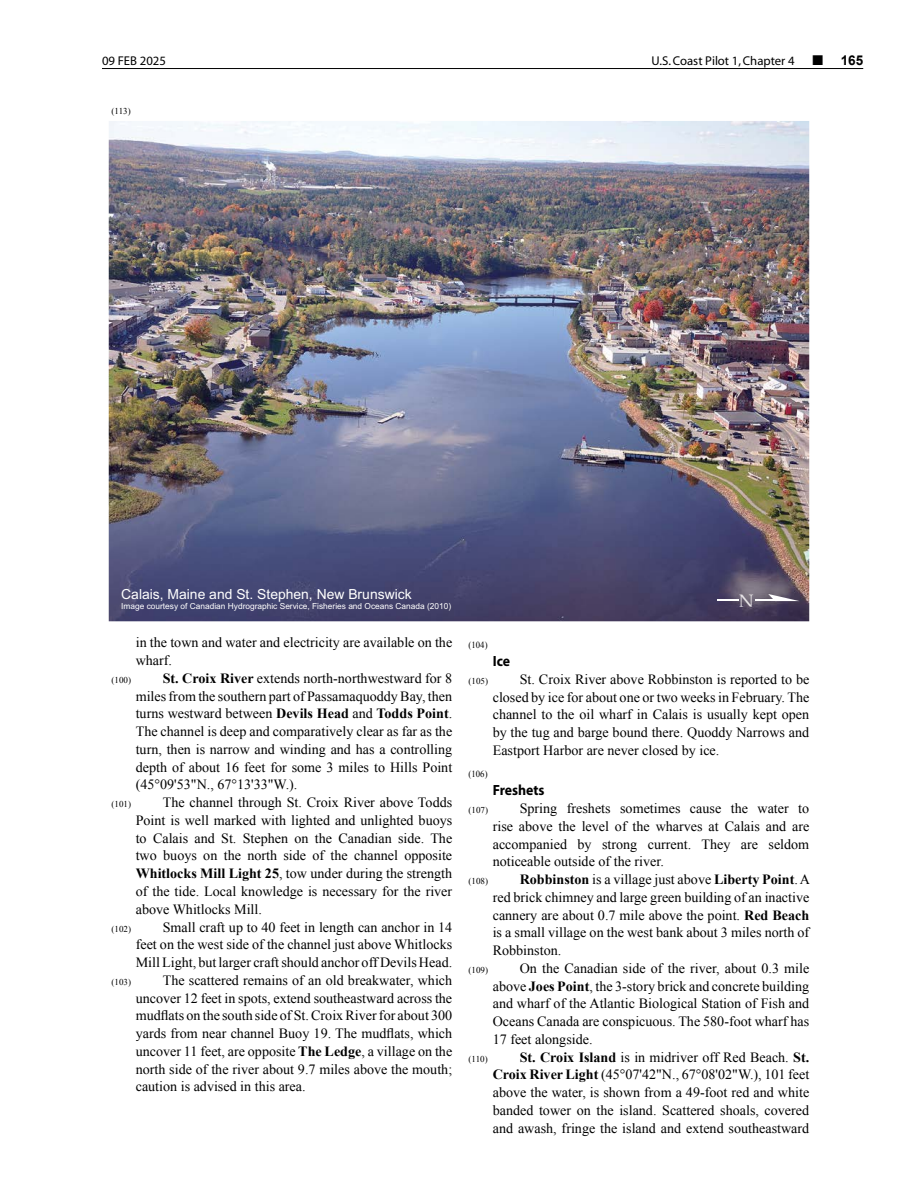
<style>
.page{position:relative;width:918px;height:1188px;background:#fff}
.page>*{position:absolute;margin:0;border:0;box-sizing:border-box;transform-origin:0 0}
.t1{font:18px "Book Antiqua";color:#e8e5e7}
.t2{font:700 14.85px "Myriad";color:#000;scale:.93 1}
.t3{font:14.1px/17.7px "Times New Roman";color:#000;text-align:justify}
.t4{font:13.95px "Arial";color:#fff}
.t5{font:700 13.5px "Arial";color:#000}
.t6{font:12.75px "Myriad";color:#000}
.t7{font:9.3px "Times New Roman";color:#000;scale:.93 1}
.t8{font:9px "Times New Roman";color:#000}
.t9{font:8.4px "Arial";color:#fff}
.s1{font-weight:700}
</style>
<div class="page">
<hr style="left:102px;top:68px;width:761px;height:1px;background:#000">
<img style="left:109px;top:121px;width:700px;height:500px">
<img style="left:739px;top:594px;width:15px;height:13px">
<svg style="left:718px;top:600px;width:21px;height:1px"></svg>
<svg style="left:755px;top:594px;width:44px;height:7px"></svg>
<p class="t6" style="left:102px;top:55px;width:66px">09 FEB 2025</p>
<p class="t6" style="left:651px;top:55px;width:145px">U.S. Coast Pilot 1, Chapter 4</p>
<p class="t5" style="left:841px;top:52px;width:24px">165</p>
<p class="t8" style="left:112px;top:105px;width:21px">(113)</p>
<p class="t4" style="left:121px;top:584px;width:292px">Calais, Maine and St. Stephen, New Brunswick</p>
<p class="t9" style="left:121px;top:600px;width:332px">Image courtesy of Canadian Hydrographic Service, Fisheries and Oceans Canada (2010)</p>
<p class="t1" style="left:739px;top:588px;width:17px">N</p>
<p class="t3" style="left:136px;top:634px;width:318px">in the town and water and electricity are available on the wharf.</p>
<p class="t8" style="left:112px;top:674px;width:21px">(100)</p>
<p class="t3" style="left:136px;top:669px;width:318px;text-indent:27px"><span class="s1">St. Croix River</span> extends north-northwestward for 8 miles from the southern part of Passamaquoddy Bay, then turns westward between <span class="s1">Devils Head</span> and <span class="s1">Todds Point</span>.<br>The channel is deep and comparatively clear as far as the turn, then is narrow and winding and has a controlling depth of about 16 feet for some 3 miles to Hills Point (45°09'53"N., 67°13'33"W.).</p>
<p class="t8" style="left:112px;top:798px;width:21px">(101)</p>
<p class="t3" style="left:136px;top:793px;width:318px;text-indent:27px">The channel through St. Croix River above Todds Point is well marked with lighted and unlighted buoys to Calais and St. Stephen on the Canadian side. The two buoys on the north side of the channel opposite <span class="s1">Whitlocks Mill Light 25</span>, tow under during the strength of the tide. Local knowledge is necessary for the river above Whitlocks Mill.</p>
<p class="t8" style="left:112px;top:922px;width:21px">(102)</p>
<p class="t3" style="left:136px;top:918px;width:318px;text-indent:27px">Small craft up to 40 feet in length can anchor in 14 feet on the west side of the channel just above Whitlocks Mill Light, but larger craft should anchor off Devils Head.</p>
<p class="t8" style="left:112px;top:976px;width:21px">(103)</p>
<p class="t3" style="left:136px;top:971px;width:318px;text-indent:27px">The scattered remains of an old breakwater, which uncover 12 feet in spots, extend southeastward across the mudflats on the south side of St. Croix River for about 300 yards from near channel Buoy 19. The mudflats, which uncover 11 feet, are opposite <span class="s1">The Ledge</span>, a village on the north side of the river about 9.7 miles above the mouth; caution is advised in this area.</p>
<p class="t7" style="left:469px;top:639px;width:22px">(104)</p>
<p class="t2" style="left:493px;top:654px;width:20px">Ice</p>
<p class="t8" style="left:469px;top:675px;width:21px">(105)</p>
<p class="t3" style="left:493px;top:670px;width:318px;text-indent:27px">St. Croix River above Robbinston is reported to be closed by ice for about one or two weeks in February. The channel to the oil wharf in Calais is usually kept open by the tug and barge bound there. Quoddy Narrows and Eastport Harbor are never closed by ice.</p>
<p class="t7" style="left:469px;top:768px;width:22px">(106)</p>
<p class="t2" style="left:493px;top:783px;width:57px">Freshets</p>
<p class="t8" style="left:469px;top:804px;width:21px">(107)</p>
<p class="t3" style="left:493px;top:799px;width:318px;text-indent:27px">Spring freshets sometimes cause the water to rise above the level of the wharves at Calais and are accompanied by strong current. They are seldom noticeable outside of the river.</p>
<p class="t8" style="left:469px;top:875px;width:21px">(108)</p>
<p class="t3" style="left:493px;top:870px;width:319px;text-indent:27px"><span class="s1">Robbinston</span> is a village just above <span class="s1">Liberty Point</span>. A red brick chimney and large green building of an inactive cannery are about 0.7 mile above the point. <span class="s1">Red Beach </span>is a small village on the west bank about 3 miles north of Robbinston.</p>
<p class="t8" style="left:469px;top:964px;width:21px">(109)</p>
<p class="t3" style="left:493px;top:959px;width:318px;text-indent:27px">On the Canadian side of the river, about 0.3 mile above <span class="s1">Joes Point</span>, the 3-story brick and concrete building and wharf of the Atlantic Biological Station of Fish and Oceans Canada are conspicuous. The 580-foot wharf has 17 feet alongside.</p>
<p class="t8" style="left:469px;top:1053px;width:21px">(110)</p>
<p class="t3" style="left:493px;top:1048px;width:318px;text-indent:27px"><span class="s1">St. Croix Island</span> is in midriver off Red Beach. <span class="s1">St.<br>Croix River Light</span> (45°07'42"N., 67°08'02"W.), 101 feet above the water, is shown from a 49-foot red and white banded tower on the island. Scattered shoals, covered and awash, fringe the island and extend southeastward</p>
</div>
